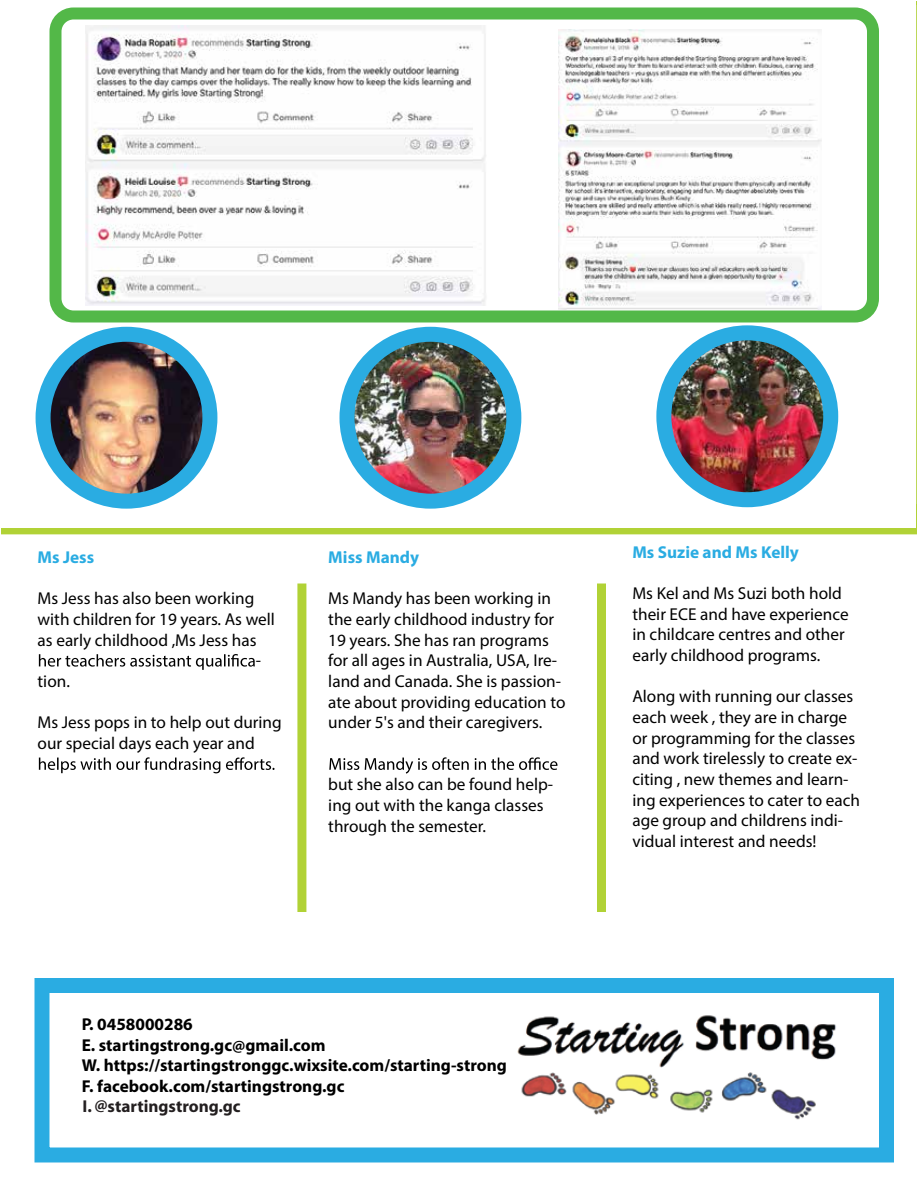
<style>
.page{position:relative;width:918px;height:1188px;background:#fff}
.page>*{position:absolute;margin:0;border:0;box-sizing:border-box;transform-origin:0 0}
.t1{font:17.25px/20.7px "Myriad Pro";color:#000}
.t2{font:700 17.25px/20.7px "Myriad Pro";color:#000}
.t3{font:700 17.25px "Myriad Pro";color:#2aace2}
.t4{font:700 17.25px "Myriad";color:#231f20}
</style>
<div class="page">
<svg style="left:329px;top:757px;width:228px;height:17px"></svg>
<svg style="left:39px;top:654px;width:216px;height:16px"></svg>
<svg style="left:39px;top:757px;width:236px;height:16px"></svg>
<img style="left:517px;top:1015px;width:319px;height:105px">
<img style="left:346px;top:332px;width:168px;height:168px;border-radius:84px">
<img style="left:43px;top:333px;width:167px;height:167px;border-radius:83px">
<img style="left:665px;top:334px;width:165px;height:165px;border-radius:82px">
<div style="left:36px;top:327px;width:181px;height:182px;border:15px solid #2aace2;border-radius:50%"></div>
<div style="left:339px;top:327px;width:182px;height:182px;border:15px solid #2aace2;border-radius:50%"></div>
<div style="left:656px;top:325px;width:182px;height:182px;border:15px solid #2aace2;border-radius:50%"></div>
<img style="left:85px;top:25px;width:401px;height:280px">
<img style="left:558px;top:29px;width:263px;height:280px">
<div style="left:34px;top:978px;width:860px;height:184px;border:15px solid #2aace2"></div>
<div style="left:50px;top:8px;width:829px;height:314px;border:12px solid #53b848;border-radius:18px"></div>
<div style="left:297px;top:584px;width:9px;height:328px;background:#b1d236"></div>
<div style="left:597px;top:584px;width:9px;height:328px;background:#b1d236"></div>
<img style="left:61px;top:1px;width:856px;height:9px">
<p class="t3" style="left:38px;top:546px;width:58px">Ms Jess</p>
<p class="t1" style="left:38px;top:588px;width:218px">Ms Jess has also been working</p>
<p class="t1" style="left:38px;top:609px;width:239px">with children for 19 years. As well</p>
<p class="t1" style="left:38px;top:629px;width:221px">as early childhood ,Ms Jess has</p>
<p class="t1" style="left:256px;top:650px;width:7px">-</p>
<p class="t1" style="left:38px;top:671px;width:34px">tion.</p>
<p class="t1" style="left:38px;top:712px;width:246px">Ms Jess pops in to help out during our special days each year and</p>
<p class="t3" style="left:328px;top:546px;width:92px">Miss Mandy</p>
<p class="t1" style="left:328px;top:588px;width:239px">Ms Mandy has been working in the early childhood industry for<br>19 years. She has ran programs for all ages in Australia, USA, Ire&shy;land and Canada. She is passion&shy;ate about providing education to under 5's and their caregivers.</p>
<p class="t1" style="left:328px;top:774px;width:226px">but she also can be found help&shy;ing out with the kanga classes through the semester.</p>
<p class="t3" style="left:632px;top:541px;width:168px">Ms Suzie and Ms Kelly</p>
<p class="t1" style="left:632px;top:583px;width:218px">Ms Kel and Ms Suzi both hold their ECE and have experience in childcare centres and other early childhood programs.</p>
<p class="t1" style="left:632px;top:686px;width:229px">Along with running our classes each week , they are in charge or programming for the classes and work tirelessly to create ex&shy;citing , new themes and learn&shy;ing experiences to cater to each age group and childrens indi&shy;vidual interest and needs!</p>
<p class="t2" style="left:82px;top:1013px;width:427px">P. 0458000286<br>E. startingstrong.gc@gmail.com<br>W. https://startingstronggc.wixsite.com/starting-strong F. facebook.com/startingstrong.gc</p>
<p class="t4" style="left:82px;top:1098px;width:160px">I. @startingstrong.gc</p>
</div>
